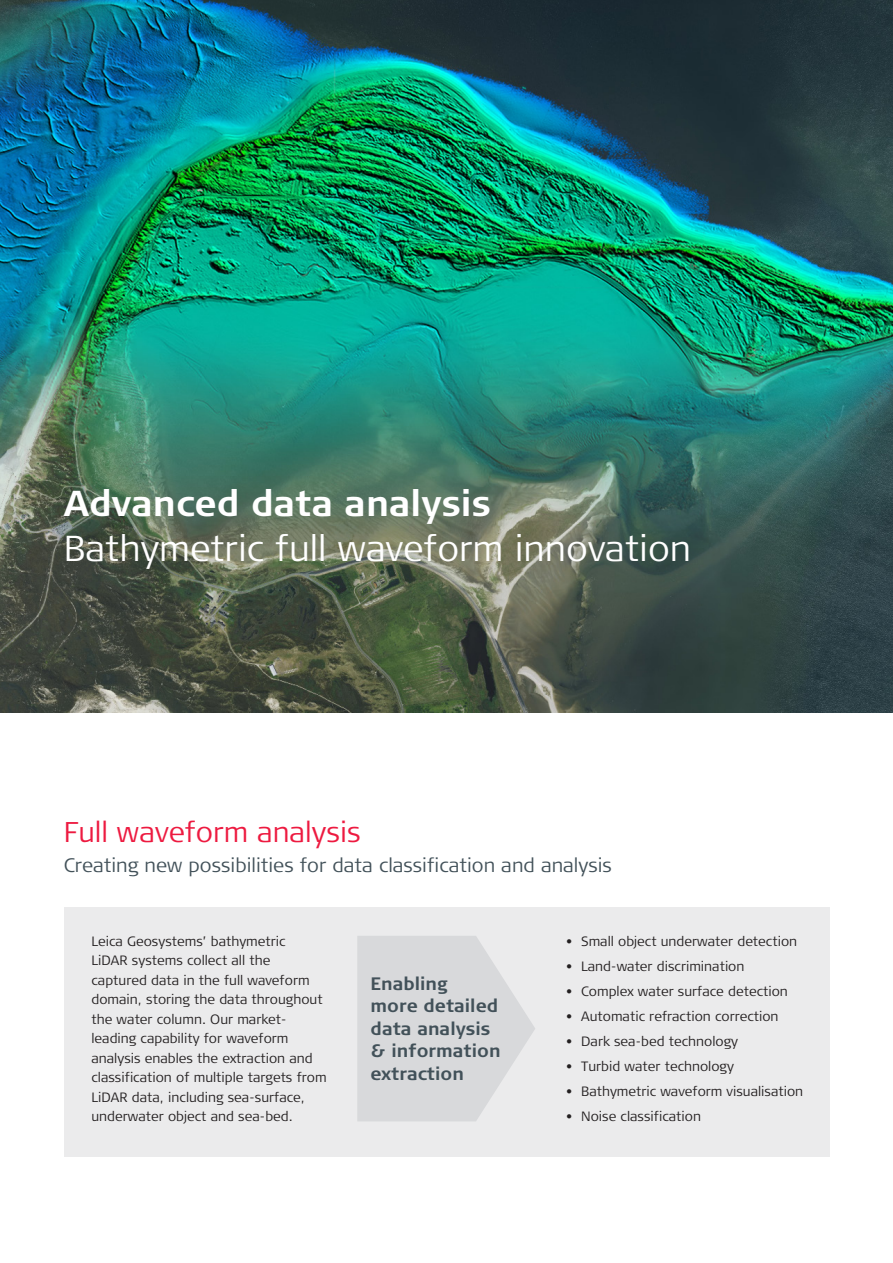
<style>
.page{position:relative;width:893px;height:1263px;background:#fff}
.page>*{position:absolute;margin:0;border:0;box-sizing:border-box;transform-origin:0 0}
.t1{font:300 36px "Signa Column";color:#fff}
.t2{font:700 36px "Signa Column";color:#fff}
.t3{font:300 28.5px "Signa Column";color:#ed1a40}
.t4{font:300 19.5px "Signa Column";color:#425159}
.t5{font:700 18px/22.5px "Signa Column";color:#425159}
.t6{font:300 13.5px/19.5px "Signa Column";color:#231f20}
</style>
<div class="page">
<div style="left:64px;top:907px;width:765px;height:250px;background:#ebebec"></div>
<svg style="left:357px;top:936px;width:178px;height:185px"></svg>
<img style="left:0;top:0;width:893px;height:712px">
<p class="t2" style="left:64px;top:481px;width:429px">Advanced data analysis</p>
<p class="t1" style="left:64px;top:526px;width:629px">Bathymetric full waveform innovation</p>
<p class="t3" style="left:64px;top:814px;width:299px">Full waveform analysis</p>
<p class="t4" style="left:64px;top:853px;width:550px">Creating new possibilities for data classification and analysis</p>
<p class="t6" style="left:92px;top:932px;width:237px">Leica Geosystems’ bathymetric<br>LiDAR systems collect all the captured data in the full waveform domain, storing the data throughout the water column. Our market&shy;leading capability for waveform analysis enables the extraction and classification of multiple targets from LiDAR data, including sea-surface, underwater object and sea-bed.</p>
<p class="t6" style="left:566px;top:932px;width:232px">• Small object underwater detection</p>
<p class="t6" style="left:566px;top:957px;width:180px">• Land-water discrimination</p>
<p class="t6" style="left:566px;top:982px;width:223px">• Complex water surface detection</p>
<p class="t6" style="left:566px;top:1007px;width:214px">• Automatic refraction correction</p>
<p class="t6" style="left:566px;top:1032px;width:173px">• Dark sea-bed technology</p>
<p class="t6" style="left:566px;top:1057px;width:169px">• Turbid water technology</p>
<p class="t6" style="left:566px;top:1082px;width:239px">• Bathymetric waveform visualisation</p>
<p class="t6" style="left:566px;top:1107px;width:136px">• Noise classification</p>
<p class="t5" style="left:371px;top:973px;width:131px">Enabling<br>more detailed data analysis &amp; information extraction</p>
</div>
